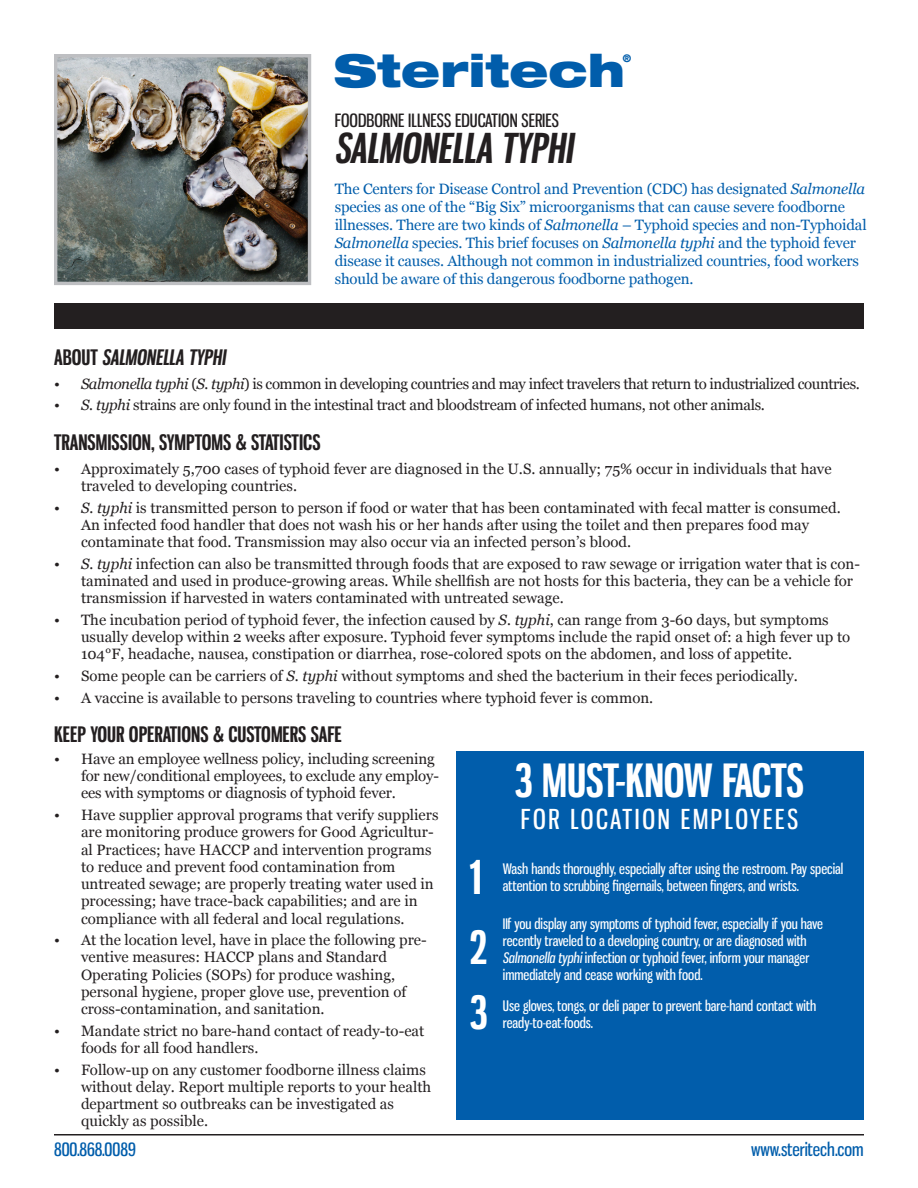
<style>
.page{position:relative;width:918px;height:1188px;background:#fff}
.page>*{position:absolute;margin:0;border:0;box-sizing:border-box;transform-origin:0 0}
.t1{font:700 45px "Gnuolane Rg";letter-spacing:-.01em;color:#fff}
.t2{font:900 expanded 45px "Helvetica Neue LT Std";color:#015dab}
.Tips_Sheet_Name{font:italic 700 40.5px "Gnuolane Rg";color:#231f20}
.t3{font:27px "Gnuolane Rg";letter-spacing:.1em;color:#fff}
.t4{font:700 21px "Gnuolane Rg";color:#231f20}
.t5{font:italic 700 21px "Gnuolane Rg";color:#231f20}
.t6{font:18px "Gnuolane Rg";color:#231f20}
.t7{font:18px "Gnuolane Rg";color:#015dab}
.t8{font:15px/17.2px "Georgia";color:#231f20}
.Introduction{font:15px/18px "Georgia";letter-spacing:-.01em;color:#015dab}
.t9{font:15px "Georgia";letter-spacing:-.03em;color:#231f20}
.t10{font:15px "Georgia";letter-spacing:-.02em;color:#231f20}
.t11{font:14.25px/17.1px "Gnuolane Rg";color:#fff}
.t12{font:900 expanded 10.5px "Helvetica Neue LT Std";color:#015dab}
.s1{font-style:italic}
.s2{font-style:normal}
</style>
<div class="page">
<div style="left:54px;top:303px;width:810px;height:26px;background:#231f20"></div>
<img style="left:58px;top:58px;width:249px;height:223px">
<div style="left:54px;top:54px;width:257px;height:231px;border:3px solid #bebfc2"></div>
<hr style="left:54px;top:1134px;width:810px;height:2px;background:#231f20">
<div style="left:456px;top:752px;width:407px;height:368px;background:#015dab"></div>
<p class="t2" style="left:334px;top:42px;width:293px">Steritech</p>
<p class="t12" style="left:623px;top:51px;width:10px">®</p>
<p class="t6" style="left:335px;top:109px;width:226px">FOODBORNE ILLNESS EDUCATION SERIES</p>
<p class="Tips_Sheet_Name" style="left:335px;top:123px;width:240px">SALMONELLA TYPHI</p>
<p class="Introduction" style="left:335px;top:179px;width:533px">The Centers for Disease Control and Prevention (CDC) has designated <span class="s1">Salmonella </span>species as one of the “Big Six” microorganisms that can cause severe foodborne illnesses. There are two kinds of <span class="s1">Salmonella</span> – Typhoid species and non-Typhoidal <span class="s1">Salmonella</span> species. This brief focuses on <span class="s1">Salmonella typhi</span> and the typhoid fever disease it causes. Although not common in industrialized countries, food workers should be aware of this dangerous foodborne pathogen.</p>
<p class="t5" style="left:54px;top:344px;width:173px"><span class="s2">ABOUT</span> SALMONELLA TYPHI</p>
<p class="t9" style="left:54px;top:372px;width:807px">• <span class="s1">Salmonella typhi</span> (<span class="s1">S. typhi</span>) is common in developing countries and may infect travelers that return to industrialized countries.</p>
<p class="t10" style="left:54px;top:394px;width:712px">• <span class="s1">S. typhi</span> strains are only found in the intestinal tract and bloodstream of infected humans, not other animals.</p>
<p class="t4" style="left:54px;top:429px;width:268px">TRANSMISSION, SYMPTOMS &amp; STATISTICS</p>
<p class="t8" style="left:81px;top:460px;width:752px;text-indent:-27px">• Approximately 5,700 cases of typhoid fever are diagnosed in the U.S. annually; 75% occur in individuals that have traveled to developing countries.</p>
<p class="t8" style="left:81px;top:498px;width:761px;text-indent:-27px">• <span class="s1">S. typhi</span> is transmitted person to person if food or water that has been contaminated with fecal matter is consumed.<br>An infected food handler that does not wash his or her hands after using the toilet and then prepares food may contaminate that food. Transmission may also occur via an infected person’s blood.</p>
<p class="t8" style="left:81px;top:554px;width:781px;text-indent:-27px">• <span class="s1">S. typhi</span> infection can also be transmitted through foods that are exposed to raw sewage or irrigation water that is con&shy;taminated and used in produce-growing areas. While shellfish are not hosts for this bacteria, they can be a vehicle for transmission if harvested in waters contaminated with untreated sewage.</p>
<p class="t8" style="left:81px;top:611px;width:771px;text-indent:-27px">• The incubation period of typhoid fever, the infection caused by <span class="s1">S. typhi</span>, can range from 3-60 days, but symptoms usually develop within 2 weeks after exposure. Typhoid fever symptoms include the rapid onset of: a high fever up to<br>104°F, headache, nausea, constipation or diarrhea, rose-colored spots on the abdomen, and loss of appetite.</p>
<p class="t8" style="left:54px;top:667px;width:745px">• Some people can be carriers of <span class="s1">S. typhi</span> without symptoms and shed the bacterium in their feces periodically.</p>
<p class="t8" style="left:54px;top:688px;width:601px">• A vaccine is available to persons traveling to countries where typhoid fever is common.</p>
<p class="t4" style="left:54px;top:722px;width:289px">KEEP YOUR OPERATIONS &amp; CUSTOMERS SAFE</p>
<p class="t8" style="left:81px;top:750px;width:360px;text-indent:-27px">• Have an employee wellness policy, including screening for new/conditional employees, to exclude any employ&shy;ees with symptoms or diagnosis of typhoid fever.</p>
<p class="t8" style="left:81px;top:806px;width:359px;text-indent:-27px">• Have supplier approval programs that verify suppliers are monitoring produce growers for Good Agricultur&shy;al Practices; have HACCP and intervention programs to reduce and prevent food contamination from untreated sewage; are properly treating water used in processing; have trace-back capabilities; and are in compliance with all federal and local regulations.</p>
<p class="t8" style="left:81px;top:931px;width:347px;text-indent:-27px">• At the location level, have in place the following pre&shy;ventive measures: HACCP plans and Standard Operating Policies (SOPs) for produce washing, personal hygiene, proper glove use, prevention of cross-contamination, and sanitation.</p>
<p class="t8" style="left:81px;top:1021px;width:345px;text-indent:-27px">• Mandate strict no bare-hand contact of ready-to-eat foods for all food handlers.</p>
<p class="t8" style="left:81px;top:1060px;width:352px;text-indent:-27px">• Follow-up on any customer foodborne illness claims without delay. Report multiple reports to your health department so outbreaks can be investigated as quickly as possible.</p>
<p class="t1" style="left:515px;top:753px;width:291px">3 MUST-KNOW FACTS</p>
<p class="t3" style="left:521px;top:803px;width:279px">FOR LOCATION EMPLOYEES</p>
<p class="t11" style="left:503px;top:860px;width:342px">Wash hands thoroughly, especially after using the restroom. Pay special attention to scrubbing fingernails, between fingers, and wrists.</p>
<p class="t11" style="left:503px;top:915px;width:321px">IIf you display any symptoms of typhoid fever, especially if you have recently traveled to a developing country, or are diagnosed with <span class="s1">Salmonella typhi</span> infection or typhoid fever, inform your manager immediately and cease working with food.</p>
<p class="t11" style="left:503px;top:997px;width:315px">Use gloves, tongs, or deli paper to prevent bare-hand contact with ready-to-eat-foods.</p>
<p class="t1" style="left:470px;top:850px;width:13px">1</p>
<p class="t1" style="left:470px;top:920px;width:19px">2</p>
<p class="t1" style="left:470px;top:984px;width:19px">3</p>
<p class="t7" style="left:54px;top:1139px;width:83px">800.868.0089</p>
<p class="t7" style="left:751px;top:1139px;width:114px">www.steritech.com</p>
</div>
